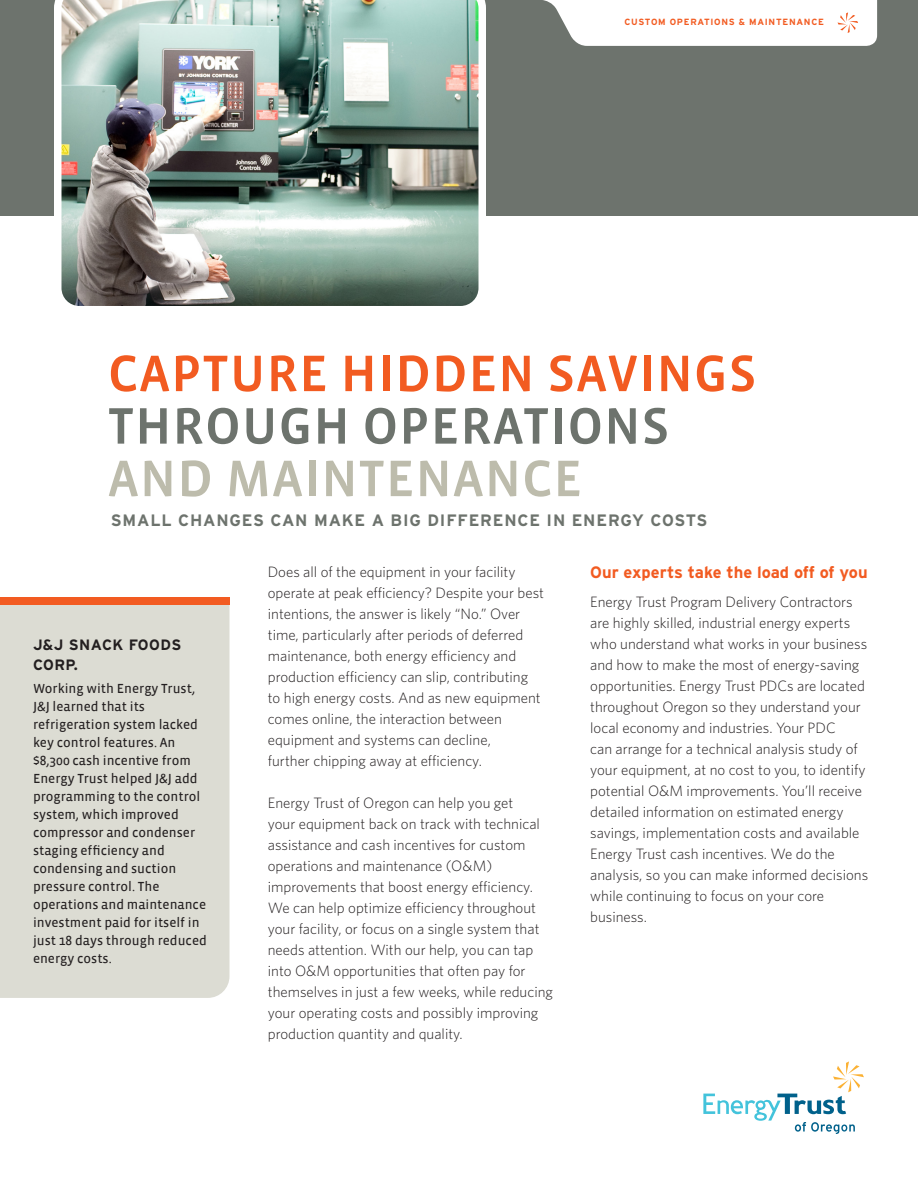
<style>
.page{position:relative;width:918px;height:1188px;background:#fff}
.page>*{position:absolute;margin:0;border:0;box-sizing:border-box;transform-origin:0 0}
.headline_1___35_35{font:52.5px "Vista Sans Med";letter-spacing:.02em;color:#f25b21}
.headline_1___35_35-2{font:52.5px "Vista Sans Med";letter-spacing:.02em;color:#6d736d}
.headline_1___35_35-3{font:52.5px "Vista Sans Med";letter-spacing:.02em;color:#bdbcac}
.headline_3___11_13{font:700 16.5px "Interstate";letter-spacing:.05em;color:#6d736d}
.body___10_14{font:700 16.5px "Interstate";color:#f25b21}
.body___10_14-2{font:300 15px/21px "Whitney";color:#231f20}
.sidebar___header_2_b{font:700 15px/19.5px "Interstate";letter-spacing:.03em;color:#231f20}
.sidebar___body_black{font:13.5px/18px "Vista Sans Reg";color:#231f20}
.tab_descriptor{font:700 9px "Interstate";letter-spacing:.08em;color:#f25b21}
</style>
<div class="page">
<div style="left:0;top:0;width:918px;height:216px;background:#6d736d"></div>
<svg style="left:543px;top:0;width:334px;height:46px;background:#f5f5f4"></svg>
<img style="left:54px;top:0;width:432px;height:306px">
<svg style="left:703px;top:1061px;width:161px;height:73px"></svg>
<div style="left:0;top:605px;width:230px;height:393px;background:#dcdcd3"></div>
<div style="left:0;top:598px;width:230px;height:7px;background:#f25b21"></div>
<p class="tab_descriptor" style="left:624px;top:16px;width:201px">CUSTOM OPERATIONS &amp; MAINTENANCE</p>
<p class="headline_1___35_35" style="left:108px;top:347px;width:650px">CAPTURE HIDDEN SAVINGS</p>
<p class="headline_1___35_35-2" style="left:108px;top:399px;width:563px">THROUGH OPERATIONS</p>
<p class="headline_1___35_35-3" style="left:108px;top:452px;width:476px">AND MAINTENANCE</p>
<p class="headline_3___11_13" style="left:111px;top:510px;width:598px">SMALL CHANGES CAN MAKE A BIG DIFFERENCE IN ENERGY COSTS</p>
<p class="sidebar___header_2_b" style="left:33px;top:635px;width:150px">J&amp;J SNACK FOODS<br>CORP.</p>
<p class="sidebar___body_black" style="left:33px;top:680px;width:175px">Working with Energy Trust,<br>J&amp;J learned that its refrigeration system lacked key control features. An $8,300 cash incentive from<br>Energy Trust helped J&amp;J add programming to the control system, which improved compressor and condenser staging efficiency and condensing and suction pressure control. The operations and maintenance investment paid for itself in just 18 days through reduced energy costs.</p>
<p class="body___10_14-2" style="left:268px;top:561px;width:278px">Does all of the equipment in your facility operate at peak efficiency? Despite your best intentions, the answer is likely “No.” Over time, particularly after periods of deferred maintenance, both energy efficiency and production efficiency can slip, contributing to high energy costs. And as new equipment comes online, the interaction between equipment and systems can decline,<br>further chipping away at efficiency.</p>
<p class="body___10_14-2" style="left:268px;top:792px;width:287px">Energy Trust of Oregon can help you get<br>your equipment back on track with technical assistance and cash incentives for custom operations and maintenance (O&amp;M) improvements that boost energy efficiency.<br>We can help optimize efficiency throughout your facility, or focus on a single system that needs attention. With our help, you can tap into O&amp;M opportunities that often pay for themselves in just a few weeks, while reducing your operating costs and possibly improving production quantity and quality.</p>
<p class="body___10_14" style="left:590px;top:562px;width:279px">Our experts take the load off of you</p>
<p class="body___10_14-2" style="left:590px;top:591px;width:280px">Energy Trust Program Delivery Contractors are highly skilled, industrial energy experts who understand what works in your business and how to make the most of energy-saving opportunities. Energy Trust PDCs are located throughout Oregon so they understand your local economy and industries. Your PDC<br>can arrange for a technical analysis study of your equipment, at no cost to you, to identify potential O&amp;M improvements. You’ll receive detailed information on estimated energy savings, implementation costs and available Energy Trust cash incentives. We do the analysis, so you can make informed decisions while continuing to focus on your core business.</p>
</div>
